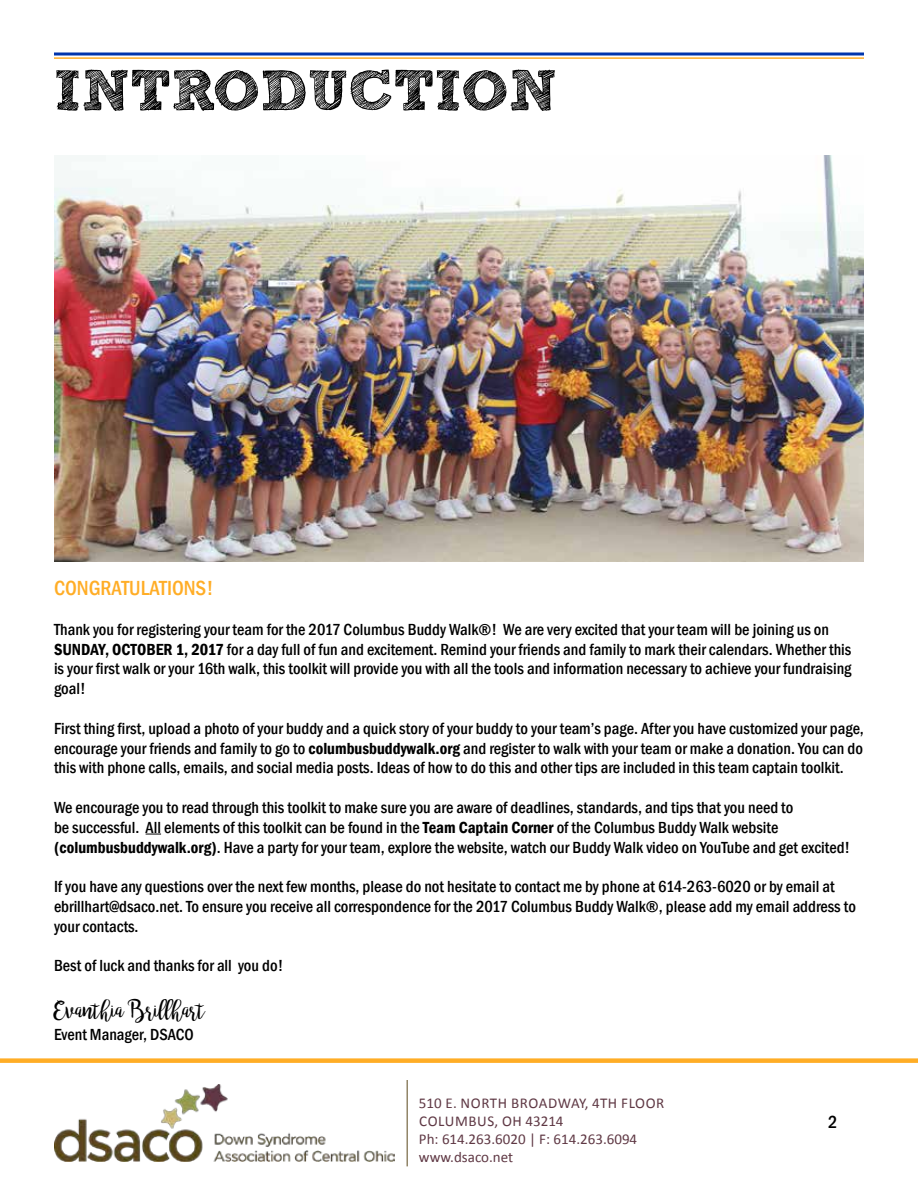
<style>
.page{position:relative;width:918px;height:1188px;background:#fff}
.page>*{position:absolute;margin:0;border:0;box-sizing:border-box;transform-origin:0 0}
.t1{font:700 57px "freeversion Sketch Block";color:#000}
.t2{font:22.5px "bromello";color:#000}
.t3{font:500 condensed 21px "Franklin Gothic";color:#ffad26}
.t4{font:500 condensed 18px "Franklin Gothic";color:#000}
.t5{font:500 condensed 16.5px/19.8px "Franklin Gothic";color:#000}
.t6{font:15px/18px "Calibri";color:#5f3844}
.s1{font-weight:600}
</style>
<div class="page">
<div style="left:0;top:1058px;width:918px;height:5px;background:#ffad26"></div>
<img style="left:55px;top:1085px;width:339px;height:77px">
<hr style="left:407px;top:1080px;width:1px;height:86px;background:#5a481c">
<svg style="left:146px;top:834px;width:15px;height:1px"></svg>
<svg style="left:54px;top:52px;width:810px;height:4px;background:#3f67c1"></svg>
<hr style="left:54px;top:57px;width:810px;height:2px;background:#ffad26">
<img style="left:55px;top:156px;width:809px;height:406px">
<h1 class="t1" style="left:54px;top:69px;width:505px">INTRODUCTION</h1>
<p class="t3" style="left:54px;top:574px;width:161px">CONGRATULATIONS!</p>
<p class="t5" style="left:54px;top:619px;width:799px">Thank you for registering your team for the 2017 Columbus Buddy Walk®! We are very excited that your team will be joining us on <span class="s1">SUNDAY, OCTOBER 1, 2017</span> for a day full of fun and excitement. Remind your friends and family to mark their calendars. Whether this is your first walk or your 16th walk, this toolkit will provide you with all the tools and information necessary to achieve your fundraising goal!</p>
<p class="t5" style="left:54px;top:718px;width:811px;text-align:justify">First thing first, upload a photo of your buddy and a quick story of your buddy to your team’s page. After you have customized your page, encourage your friends and family to go to <span class="s1">columbusbuddywalk.org</span> and register to walk with your team or make a donation. You can do this with phone calls, emails, and social media posts. Ideas of how to do this and other tips are included in this team captain toolkit.</p>
<p class="t5" style="left:54px;top:797px;width:798px">We encourage you to read through this toolkit to make sure you are aware of deadlines, standards, and tips that you need to<br>be successful. All elements of this toolkit can be found in the <span class="s1">Team Captain Corner</span> of the Columbus Buddy Walk website <span class="s1">(columbusbuddywalk.org)</span>. Have a party for your team, explore the website, watch our Buddy Walk video on YouTube and get excited!</p>
<p class="t5" style="left:54px;top:877px;width:804px">If you have any questions over the next few months, please do not hesitate to contact me by phone at 614-263-6020 or by email at ebrillhart@dsaco.net. To ensure you receive all correspondence for the 2017 Columbus Buddy Walk®, please add my email address to your contacts.</p>
<p class="t5" style="left:54px;top:956px;width:231px">Best of luck and thanks for all you do!</p>
<h2 class="t2" style="left:54px;top:996px;width:153px">Evanthia Brillhart</h2>
<p class="t5" style="left:54px;top:1024px;width:141px">Event Manager, DSACO</p>
<p class="t6" style="left:419px;top:1094px;width:247px">510 E. NORTH BROADWAY, 4TH FLOOR<br>COLUMBUS, OH 43214<br>Ph: 614.263.6020 | F: 614.263.6094 www.dsaco.net</p>
<p class="t4" style="left:828px;top:1110px;width:11px">2</p>
</div>
